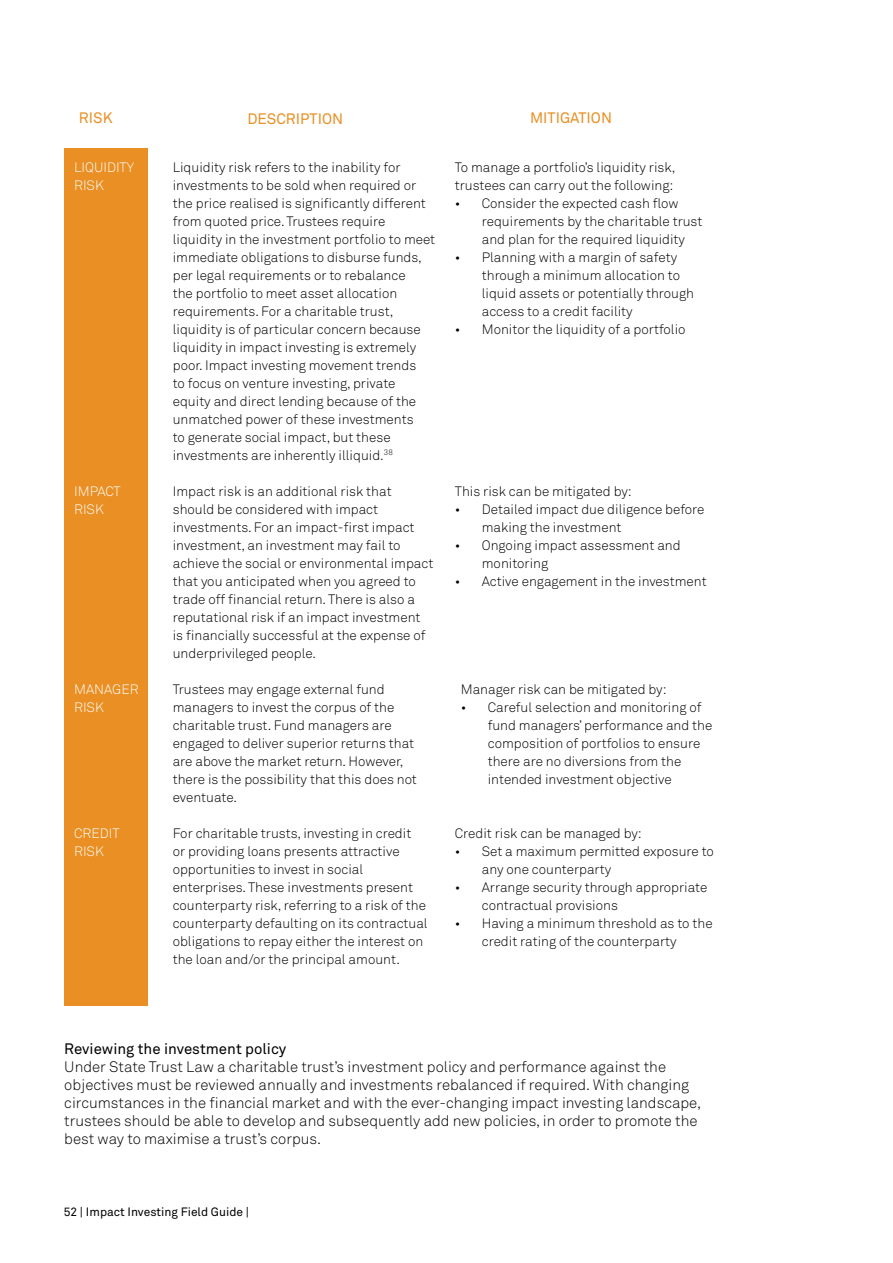
<style>
.page{position:relative;width:893px;height:1263px;background:#fff}
.page>*{position:absolute;margin:0;border:0;box-sizing:border-box;transform-origin:0 0}
.t1{font:15px/18px "Akkurat Light Pro";color:#000}
.t2{font:15px "Akkurat Pro";color:#000}
.t3{font:15px "Akkurat Pro";color:#e98f23}
.t4{font:13.5px/18px "Akkurat Light Pro";color:#000}
.t5{font:13.5px/18px "Akkurat Light Pro";color:#fff}
.t6{font:12px "Akkurat Pro";color:#000}
</style>
<div class="page">
<div style="left:64px;top:148px;width:83px;height:858px;background:#e98f23"></div>
<p class="t3" style="left:79px;top:109px;width:35px">RISK</p>
<p class="t3" style="left:247px;top:110px;width:97px">DESCRIPTION</p>
<p class="t3" style="left:530px;top:109px;width:83px">MITIGATION</p>
<p class="t5" style="left:74px;top:158px;width:62px">LIQUIDITY<br>RISK</p>
<p class="t5" style="left:74px;top:482px;width:48px">IMPACT<br>RISK</p>
<p class="t4" style="left:455px;top:158px;width:222px">To manage a portfolio’s liquidity risk, trustees can carry out the following:</p>
<p class="t4" style="left:482px;top:194px;width:222px;text-indent:-27px">• Consider the expected cash flow requirements by the charitable trust and plan for the required liquidity</p>
<p class="t4" style="left:482px;top:248px;width:214px;text-indent:-27px">• Planning with a margin of safety through a minimum allocation to liquid assets or potentially through access to a credit facility</p>
<p class="t4" style="left:455px;top:320px;width:232px">• Monitor the liquidity of a portfolio</p>
<p class="t4" style="left:173px;top:158px;width:264px">Liquidity risk refers to the inability for investments to be sold when required or the price realised is significantly different from quoted price. Trustees require liquidity in the investment portfolio to meet immediate obligations to disburse funds, per legal requirements or to rebalance<br>the portfolio to meet asset allocation requirements. For a charitable trust, liquidity is of particular concern because liquidity in impact investing is extremely poor. Impact investing movement trends<br>to focus on venture investing, private equity and direct lending because of the unmatched power of these investments<br>to generate social impact, but these investments are inherently illiquid.<sup>38</sup></p>
<p class="t4" style="left:173px;top:482px;width:262px">Impact risk is an additional risk that should be considered with impact investments. For an impact-first impact investment, an investment may fail to achieve the social or environmental impact that you anticipated when you agreed to trade off financial return. There is also a reputational risk if an impact investment is financially successful at the expense of underprivileged people.</p>
<p class="t4" style="left:455px;top:482px;width:178px">This risk can be mitigated by:</p>
<p class="t4" style="left:482px;top:500px;width:224px;text-indent:-27px">• Detailed impact due diligence before making the investment</p>
<p class="t4" style="left:482px;top:536px;width:200px;text-indent:-27px">• Ongoing impact assessment and monitoring</p>
<p class="t4" style="left:455px;top:572px;width:253px">• Active engagement in the investment</p>
<p class="t5" style="left:74px;top:680px;width:66px">MANAGER<br>RISK</p>
<p class="t4" style="left:173px;top:680px;width:246px">Trustees may engage external fund managers to invest the corpus of the charitable trust. Fund managers are engaged to deliver superior returns that are above the market return. However, there is the possibility that this does not eventuate.</p>
<p class="t4" style="left:461px;top:680px;width:207px">Manager risk can be mitigated by:</p>
<p class="t4" style="left:488px;top:698px;width:226px;text-indent:-27px">• Careful selection and monitoring of fund managers’ performance and the composition of portfolios to ensure there are no diversions from the intended investment objective</p>
<p class="t5" style="left:74px;top:824px;width:47px">CREDIT<br>RISK</p>
<p class="t4" style="left:173px;top:824px;width:257px">For charitable trusts, investing in credit<br>or providing loans presents attractive opportunities to invest in social enterprises. These investments present counterparty risk, referring to a risk of the counterparty defaulting on its contractual obligations to repay either the interest on the loan and/or the principal amount.</p>
<p class="t4" style="left:455px;top:824px;width:189px">Credit risk can be managed by:</p>
<p class="t4" style="left:482px;top:842px;width:234px;text-indent:-27px">• Set a maximum permitted exposure to any one counterparty</p>
<p class="t4" style="left:482px;top:878px;width:227px;text-indent:-27px">• Arrange security through appropriate contractual provisions</p>
<p class="t4" style="left:482px;top:914px;width:232px;text-indent:-27px">• Having a minimum threshold as to the credit rating of the counterparty</p>
<p class="t2" style="left:64px;top:1040px;width:223px">Reviewing the investment policy</p>
<p class="t1" style="left:64px;top:1058px;width:638px">Under State Trust Law a charitable trust’s investment policy and performance against the objectives must be reviewed annually and investments rebalanced if required. With changing circumstances in the financial market and with the ever-changing impact investing landscape, trustees should be able to develop and subsequently add new policies, in order to promote the best way to maximise a trust’s corpus.</p>
<p class="t6" style="left:64px;top:1205px;width:187px">52 | Impact Investing Field Guide |</p>
</div>
